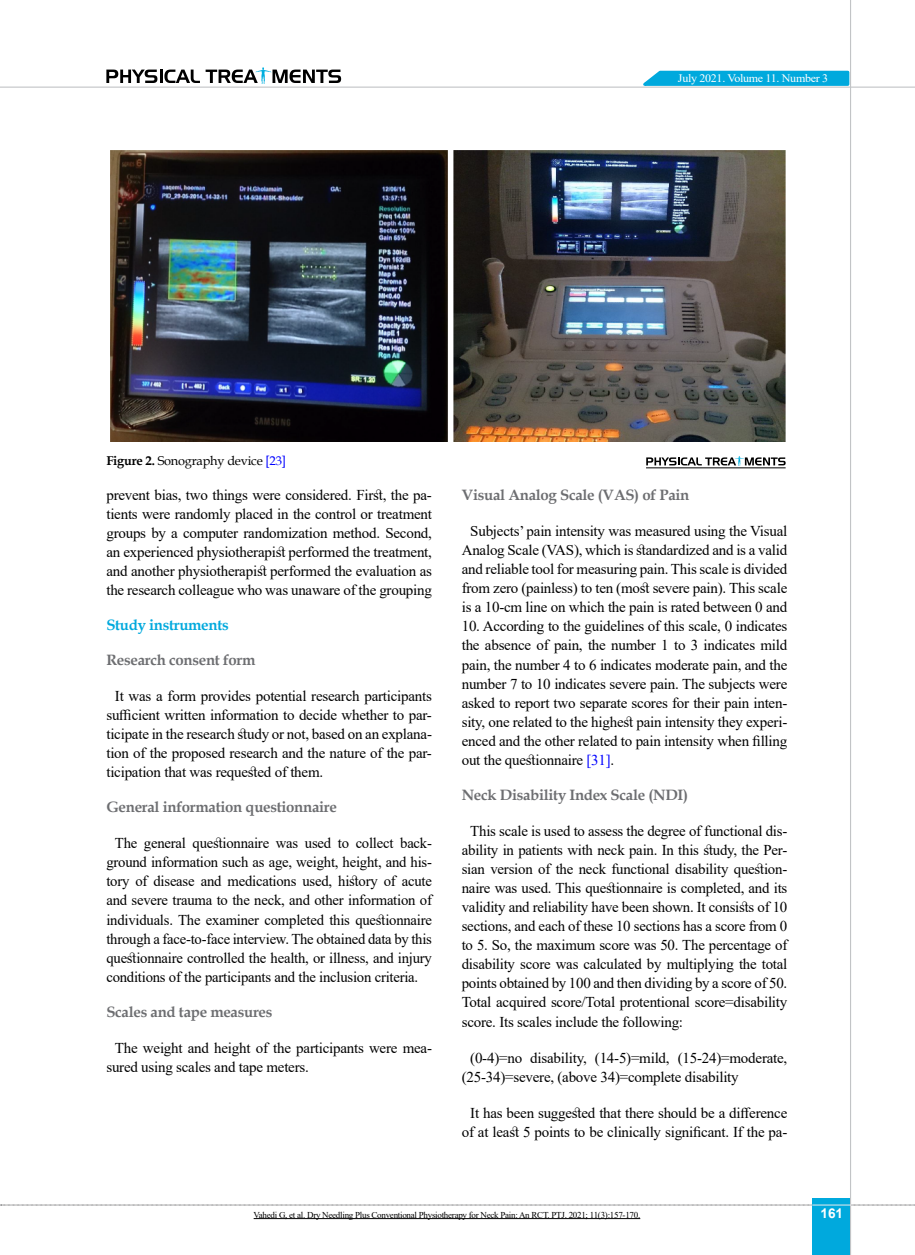
<style>
.page{position:relative;width:915px;height:1255px;background:#fff}
.page>*{position:absolute;margin:0;border:0;box-sizing:border-box;transform-origin:0 0}
.t1{font:15px/19px "Times New Roman";letter-spacing:-.015em;color:#000;text-align:justify}
.t2{font:700 15px "Book Antiqua";letter-spacing:-.02em;color:#6d6e71}
.t3{font:700 15px "Book Antiqua";letter-spacing:-.02em;color:#00a9dd}
.t4{font:700 13.5px "Arial";color:#fff}
.t5{font:12.75px "Book Antiqua";letter-spacing:-.015em;color:#000}
.t6{font:11.4px "Times New Roman";letter-spacing:-.025em;color:#fff;scale:1.05 1}
.t7{font:9px "Times New Roman";letter-spacing:-.03em;color:#000}
.s1{font-weight:700}
.s2{color:#00f}
</style>
<div class="page">
<svg style="left:1px;top:1204px;width:914px;height:1px"></svg>
<div style="left:812px;top:1198px;width:38px;height:56px;background:#00a9dd"></div>
<hr style="left:849px;top:0;width:1px;height:1254px;background:#c2c4c6">
<hr style="left:0;top:87px;width:914px;height:1px;background:#c2c4c6">
<hr style="left:812px;top:1204px;width:38px;height:1px;background:#ebebec">
<svg style="left:635px;top:69px;width:215px;height:18px;background:#36bae3"></svg>
<svg style="left:106px;top:67px;width:235px;height:17px"></svg>
<img style="left:110px;top:150px;width:675px;height:291px">
<svg style="left:646px;top:456px;width:139px;height:10px"></svg>
<hr style="left:645px;top:467px;width:140px;height:1px;background:#000">
<hr style="left:253px;top:1218px;width:387px;height:1px;background:#000">
<p class="t6" style="left:677px;top:70px;width:144px">July 2021. Volume 11. Number 3</p>
<p class="t5" style="left:106px;top:451px;width:181px"><span class="s1">Figure 2.</span> Sonography device <span class="s2">[23]</span></p>
<p class="t1" style="left:106px;top:484px;width:327px">prevent bias, two things were considered. First, the pa&shy;tients were randomly placed in the control or treatment groups by a computer randomization method. Second, an experienced physiotherapist performed the treatment, and another physiotherapist performed the evaluation as the research colleague who was unaware of the grouping</p>
<p class="t3" style="left:106px;top:614px;width:124px">Study instruments</p>
<p class="t2" style="left:106px;top:649px;width:150px">Research consent form</p>
<p class="t1" style="left:106px;top:686px;width:327px;text-indent:9px">It was a form provides potential research participants sufficient written information to decide whether to par&shy;ticipate in the research study or not, based on an explana&shy;tion of the proposed research and the nature of the par&shy;ticipation that was requested of them.</p>
<p class="t2" style="left:106px;top:796px;width:232px">General information questionnaire</p>
<p class="t1" style="left:106px;top:833px;width:327px;text-indent:9px">The general questionnaire was used to collect back&shy;ground information such as age, weight, height, and his&shy;tory of disease and medications used, history of acute and severe trauma to the neck, and other information of individuals. The examiner completed this questionnaire through a face-to-face interview. The obtained data by this questionnaire controlled the health, or illness, and injury conditions of the participants and the inclusion criteria.</p>
<p class="t2" style="left:106px;top:1001px;width:167px">Scales and tape measures</p>
<p class="t1" style="left:106px;top:1037px;width:327px;text-indent:9px">The weight and height of the participants were mea&shy;sured using scales and tape meters.</p>
<p class="t2" style="left:461px;top:484px;width:229px">Visual Analog Scale (VAS) of Pain</p>
<p class="t1" style="left:461px;top:521px;width:327px;text-align:center">Subjects’ pain intensity was measured using the Visual Analog Scale (VAS), which is standardized and is a valid and reliable tool for measuring pain. This scale is divided from zero (painless) to ten (most severe pain). This scale is a 10-cm line on which the pain is rated between 0 and</p>
<p class="t1" style="left:461px;top:616px;width:327px">10. According to the guidelines of this scale, 0 indicates the absence of pain, the number 1 to 3 indicates mild pain, the number 4 to 6 indicates moderate pain, and the number 7 to 10 indicates severe pain. The subjects were asked to report two separate scores for their pain inten&shy;sity, one related to the highest pain intensity they experi&shy;enced and the other related to pain intensity when filling out the questionnaire <span class="s2">[31]</span>.</p>
<p class="t2" style="left:461px;top:784px;width:228px">Neck Disability Index Scale (NDI)</p>
<p class="t1" style="left:461px;top:820px;width:327px;text-indent:9px">This scale is used to assess the degree of functional dis&shy;ability in patients with neck pain. In this study, the Per&shy;sian version of the neck functional disability question&shy;naire was used. This questionnaire is completed, and its validity and reliability have been shown. It consists of 10 sections, and each of these 10 sections has a score from 0 to 5. So, the maximum score was 50. The percentage of disability score was calculated by multiplying the total points obtained by 100 and then dividing by a score of 50.<br>Total acquired score/Total protentional score=disability score. Its scales include the following:</p>
<p class="t1" style="left:461px;top:1047px;width:327px;text-indent:9px">(0-4)=no disability, (14-5)=mild, (15-24)=moderate, (25-34)=severe, (above 34)=complete disability</p>
<p class="t1" style="left:461px;top:1102px;width:327px;text-align:center">It has been suggested that there should be a difference of at least 5 points to be clinically significant. If the pa-</p>
<p class="t7" style="left:253px;top:1208px;width:388px">Vahedi G, et al. Dry Needling Plus Conventional Physiotherapy for Neck Pain: An RCT. PTJ. 2021; 11(3):157-170.</p>
<p class="t4" style="left:820px;top:1203px;width:24px">161</p>
</div>
